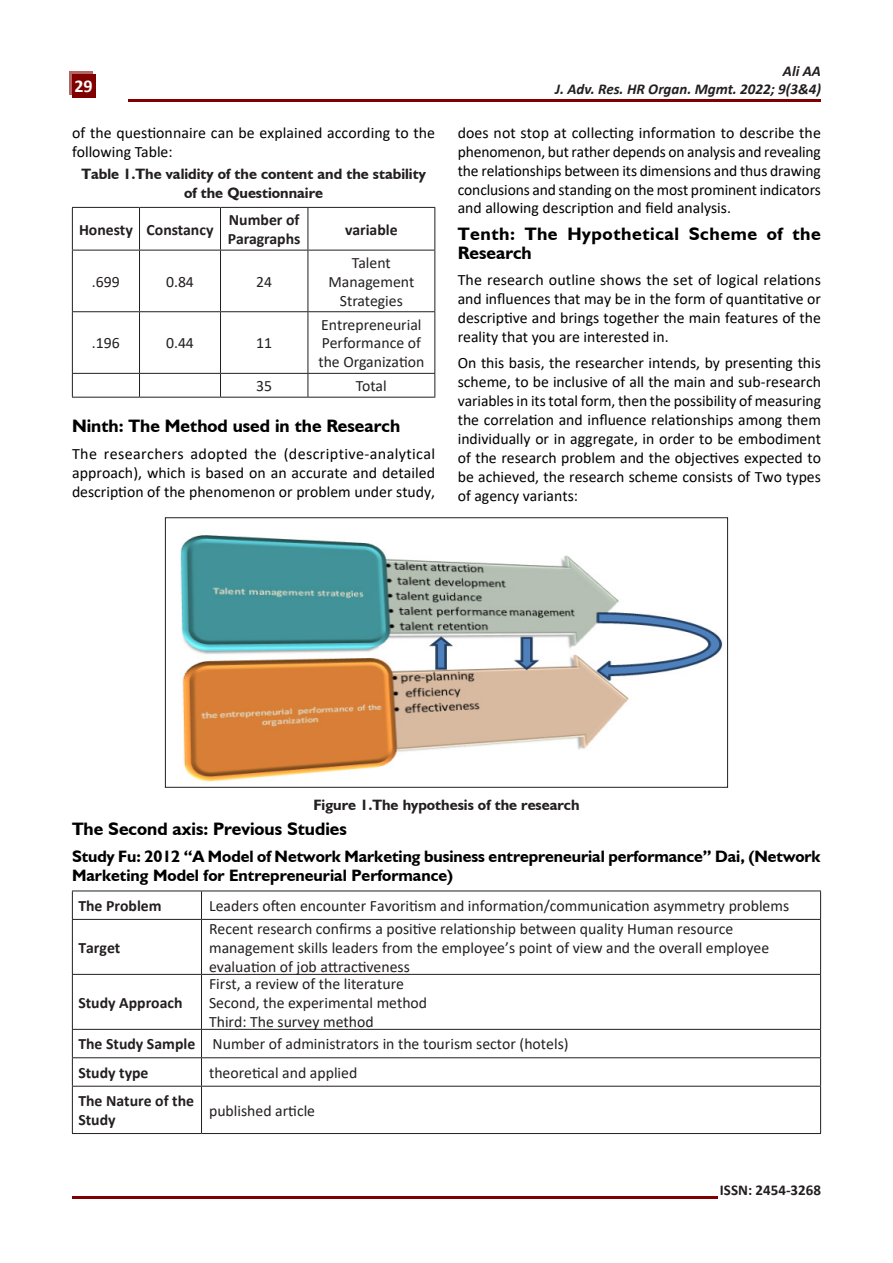
<style>
.page{position:relative;width:893px;height:1263px;background:#fff}
.page>*{position:absolute;margin:0;border:0;box-sizing:border-box;transform-origin:0 0}
.t1{font:700 18px "Humanist 521 BT";color:#000}
.t2{font:700 18px/18.9px "Humanist 521 BT";letter-spacing:.03em;color:#000}
.t3{font:700 18px "Calibri";color:#fff}
.t4{font:700 16.5px/18.9px "Humanist 521 BT";color:#000}
.t5{font:15.75px/18.9px "Calibri";color:#000;text-align:justify}
.t6{font:15.75px/18.9px "Calibri";color:#231f20}
.t7{font:700 15.75px/18.9px "Calibri";color:#231f20}
.t8{font:700 15px "Humanist 521 BT";color:#231f20}
.t9{font:italic 700 15px/18px "Calibri";color:#231f20;text-align:right}
.t10{font:700 15px "Calibri";color:#231f20}
</style>
<div class="page">
<div style="left:69px;top:71px;width:23px;height:23px;background:#b46666"></div>
<div style="left:72px;top:74px;width:23px;height:23px;background:#800000"></div>
<hr style="left:128px;top:100px;width:693px;height:2px;background:#800000">
<hr style="left:72px;top:1196px;width:645px;height:2px;background:#800000">
<hr style="left:72px;top:207px;width:68px;height:1px;background:#231f20">
<hr style="left:72px;top:208px;width:1px;height:42px;background:#231f20">
<hr style="left:140px;top:207px;width:80px;height:1px;background:#231f20">
<hr style="left:139px;top:208px;width:1px;height:42px;background:#231f20">
<hr style="left:220px;top:207px;width:88px;height:1px;background:#231f20">
<hr style="left:220px;top:208px;width:1px;height:42px;background:#231f20">
<hr style="left:308px;top:207px;width:127px;height:1px;background:#231f20">
<hr style="left:308px;top:208px;width:1px;height:42px;background:#231f20">
<hr style="left:434px;top:208px;width:1px;height:42px;background:#231f20">
<hr style="left:72px;top:250px;width:68px;height:1px;background:#231f20">
<hr style="left:72px;top:250px;width:1px;height:61px;background:#231f20">
<hr style="left:140px;top:250px;width:80px;height:1px;background:#231f20">
<hr style="left:139px;top:250px;width:1px;height:61px;background:#231f20">
<hr style="left:220px;top:250px;width:88px;height:1px;background:#231f20">
<hr style="left:220px;top:250px;width:1px;height:61px;background:#231f20">
<hr style="left:308px;top:250px;width:127px;height:1px;background:#231f20">
<hr style="left:308px;top:250px;width:1px;height:61px;background:#231f20">
<hr style="left:434px;top:250px;width:1px;height:61px;background:#231f20">
<hr style="left:72px;top:311px;width:68px;height:1px;background:#231f20">
<hr style="left:72px;top:312px;width:1px;height:61px;background:#231f20">
<hr style="left:140px;top:311px;width:80px;height:1px;background:#231f20">
<hr style="left:139px;top:312px;width:1px;height:61px;background:#231f20">
<hr style="left:220px;top:311px;width:88px;height:1px;background:#231f20">
<hr style="left:220px;top:312px;width:1px;height:61px;background:#231f20">
<hr style="left:308px;top:311px;width:127px;height:1px;background:#231f20">
<hr style="left:308px;top:312px;width:1px;height:61px;background:#231f20">
<hr style="left:434px;top:312px;width:1px;height:61px;background:#231f20">
<hr style="left:72px;top:373px;width:68px;height:1px;background:#231f20">
<svg style="left:72px;top:374px;width:1px;height:23px"></svg>
<hr style="left:140px;top:373px;width:80px;height:1px;background:#231f20">
<svg style="left:139px;top:374px;width:1px;height:23px"></svg>
<hr style="left:220px;top:373px;width:88px;height:1px;background:#231f20">
<svg style="left:220px;top:374px;width:1px;height:23px"></svg>
<hr style="left:308px;top:373px;width:127px;height:1px;background:#231f20">
<svg style="left:308px;top:374px;width:1px;height:23px"></svg>
<svg style="left:434px;top:374px;width:1px;height:23px"></svg>
<hr style="left:72px;top:397px;width:68px;height:1px;background:#231f20">
<hr style="left:140px;top:397px;width:80px;height:1px;background:#231f20">
<hr style="left:220px;top:397px;width:88px;height:1px;background:#231f20">
<hr style="left:308px;top:397px;width:127px;height:1px;background:#231f20">
<img style="left:180px;top:535px;width:543px;height:246px">
<div style="left:165px;top:517px;width:563px;height:271px;border:1px solid #231f20"></div>
<hr style="left:72px;top:890px;width:129px;height:1px;background:#231f20">
<svg style="left:72px;top:891px;width:1px;height:28px"></svg>
<hr style="left:201px;top:890px;width:620px;height:1px;background:#231f20">
<svg style="left:201px;top:891px;width:1px;height:28px"></svg>
<svg style="left:820px;top:891px;width:1px;height:28px"></svg>
<hr style="left:72px;top:919px;width:129px;height:1px;background:#231f20">
<hr style="left:72px;top:920px;width:1px;height:54px;background:#231f20">
<hr style="left:201px;top:919px;width:620px;height:1px;background:#231f20">
<hr style="left:201px;top:920px;width:1px;height:54px;background:#231f20">
<hr style="left:820px;top:920px;width:1px;height:54px;background:#231f20">
<hr style="left:72px;top:974px;width:129px;height:1px;background:#231f20">
<hr style="left:72px;top:975px;width:1px;height:54px;background:#231f20">
<hr style="left:201px;top:974px;width:620px;height:1px;background:#231f20">
<hr style="left:201px;top:975px;width:1px;height:54px;background:#231f20">
<hr style="left:820px;top:975px;width:1px;height:54px;background:#231f20">
<hr style="left:72px;top:1029px;width:129px;height:1px;background:#231f20">
<hr style="left:201px;top:1029px;width:620px;height:1px;background:#231f20">
<hr style="left:72px;top:1057px;width:129px;height:1px;background:#231f20">
<svg style="left:72px;top:1030px;width:1px;height:56px"></svg>
<hr style="left:201px;top:1057px;width:620px;height:1px;background:#231f20">
<svg style="left:201px;top:1030px;width:1px;height:56px"></svg>
<svg style="left:820px;top:1030px;width:1px;height:56px"></svg>
<hr style="left:72px;top:1086px;width:129px;height:1px;background:#231f20">
<hr style="left:72px;top:1086px;width:1px;height:47px;background:#231f20">
<hr style="left:201px;top:1086px;width:620px;height:1px;background:#231f20">
<hr style="left:201px;top:1086px;width:1px;height:47px;background:#231f20">
<hr style="left:820px;top:1086px;width:1px;height:47px;background:#231f20">
<hr style="left:72px;top:1133px;width:129px;height:1px;background:#231f20">
<hr style="left:201px;top:1133px;width:620px;height:1px;background:#231f20">
<p class="t3" style="left:74px;top:74px;width:20px">29</p>
<p class="t5" style="left:72px;top:123px;width:365px">of the questionnaire can be explained according to the following Table:</p>
<p class="t8" style="left:81px;top:164px;width:346px">Table 1.The validity of the content and the stability</p>
<p class="t8" style="left:184px;top:183px;width:140px">of the Questionnaire</p>
<p class="t7" style="left:79px;top:220px;width:55px">Honesty</p>
<p class="t7" style="left:147px;top:220px;width:68px">Constancy</p>
<p class="t7" style="left:228px;top:210px;width:74px">Number of<br>Paragraphs</p>
<p class="t7" style="left:345px;top:220px;width:54px">variable</p>
<p class="t6" style="left:92px;top:272px;width:29px">.699</p>
<p class="t6" style="left:166px;top:272px;width:29px">0.84</p>
<p class="t6" style="left:256px;top:272px;width:17px">24</p>
<p class="t6" style="left:328px;top:253px;width:87px;text-align:center">Talent<br>Management<br>Strategies</p>
<p class="t6" style="left:92px;top:333px;width:29px">.196</p>
<p class="t6" style="left:166px;top:333px;width:29px">0.44</p>
<p class="t6" style="left:256px;top:333px;width:17px">11</p>
<p class="t6" style="left:318px;top:314px;width:107px">Entrepreneurial<br>Performance of the Organization</p>
<p class="t6" style="left:256px;top:376px;width:17px">35</p>
<p class="t6" style="left:356px;top:376px;width:32px">Total</p>
<p class="t1" style="left:72px;top:415px;width:330px">Ninth: The Method used in the Research</p>
<p class="t5" style="left:72px;top:444px;width:365px">The researchers adopted the (descriptive-analytical approach), which is based on an accurate and detailed description of the phenomenon or problem under study,</p>
<p class="t9" style="left:555px;top:61px;width:267px">Ali AA<br>J. Adv. Res. HR Organ. Mgmt. 2022; 9(3&amp;4)</p>
<p class="t5" style="left:458px;top:123px;width:365px">does not stop at collecting information to describe the phenomenon, but rather depends on analysis and revealing the relationships between its dimensions and thus drawing conclusions and standing on the most prominent indicators and allowing description and field analysis.</p>
<p class="t2" style="left:458px;top:224px;width:365px">Tenth: The Hypothetical Scheme of the<br>Research</p>
<p class="t5" style="left:458px;top:270px;width:365px">The research outline shows the set of logical relations and influences that may be in the form of quantitative or descriptive and brings together the main features of the reality that you are interested in.</p>
<p class="t5" style="left:458px;top:353px;width:365px">On this basis, the researcher intends, by presenting this scheme, to be inclusive of all the main and sub-research variables in its total form, then the possibility of measuring the correlation and influence relationships among them individually or in aggregate, in order to be embodiment of the research problem and the objectives expected to be achieved, the research scheme consists of Two types of agency variants:</p>
<p class="t8" style="left:313px;top:796px;width:268px">Figure 1.The hypothesis of the research</p>
<p class="t1" style="left:72px;top:818px;width:276px">The Second axis: Previous Studies</p>
<p class="t4" style="left:72px;top:846px;width:750px">Study Fu: 2012 “A Model of Network Marketing business entrepreneurial performance” Dai, (Network<br>Marketing Model for Entrepreneurial Performance)</p>
<p class="t7" style="left:78px;top:896px;width:85px">The Problem</p>
<p class="t6" style="left:209px;top:896px;width:582px">Leaders often encounter Favoritism and information/communication asymmetry problems</p>
<p class="t7" style="left:78px;top:938px;width:44px">Target</p>
<p class="t6" style="left:209px;top:919px;width:562px">Recent research confirms a positive relationship between quality Human resource management skills leaders from the employee’s point of view and the overall employee evaluation of job attractiveness</p>
<p class="t7" style="left:78px;top:993px;width:106px">Study Approach</p>
<p class="t6" style="left:209px;top:974px;width:196px">First, a review of the literature</p>
<p class="t6" style="left:209px;top:993px;width:220px">Second, the experimental method</p>
<p class="t6" style="left:209px;top:1011px;width:166px">Third: The survey method</p>
<p class="t7" style="left:78px;top:1034px;width:118px">The Study Sample</p>
<p class="t6" style="left:213px;top:1034px;width:357px">Number of administrators in the tourism sector (hotels)</p>
<p class="t7" style="left:78px;top:1063px;width:72px">Study type</p>
<p class="t6" style="left:209px;top:1063px;width:150px">theoretical and applied</p>
<p class="t7" style="left:78px;top:1091px;width:117px">The Nature of the<br>Study</p>
<p class="t6" style="left:209px;top:1101px;width:108px">published article</p>
<p class="t10" style="left:720px;top:1179px;width:103px">ISSN: 2454‐3268</p>
</div>
